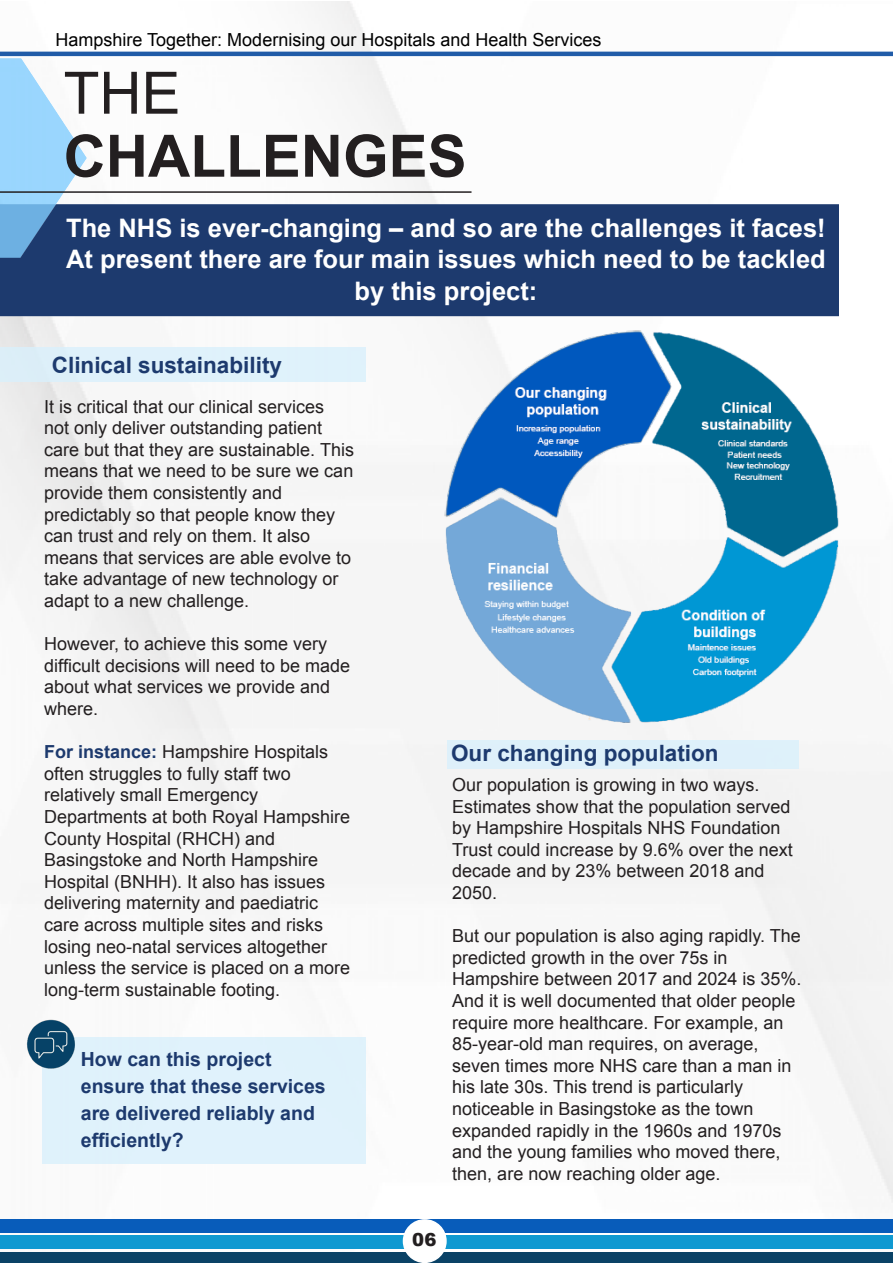
<style>
.page{position:relative;width:893px;height:1263px;background:#fff}
.page>*{position:absolute;margin:0;border:0;box-sizing:border-box;transform-origin:0 0}
.t1{font:700 58.5px "Arial";color:#231f20}
.t2{font:58.5px "Arial";color:#231f20}
.t3{font:700 25.5px/31.5px "Arial";color:#fff;text-align:center}
.t4{font:700 22.5px "Arial";color:#1d3a6e}
.t5{font:700 19.5px "Arial";color:#1d3a6e}
.t6{font:18px/21.6px "Arial";color:#231f20}
.t7{font:18px "Arial";color:#000}
.t8{font:900 18px "Arial";color:#231f20}
.s1{font-weight:700;color:#1d3a6e}
</style>
<div class="page">
<img style="left:0;top:1000px;width:893px;height:236px">
<div style="left:1px;top:205px;width:837px;height:110px;background:#1d3a6e"></div>
<div style="left:0;top:204px;width:839px;height:112px;border:2px solid #1d3a6e"></div>
<div style="left:0;top:1236px;width:893px;height:13px;background:#0f99d1"></div>
<div style="left:0;top:1219px;width:893px;height:14px;background:#085cba"></div>
<div style="left:0;top:1252px;width:893px;height:11px;background:#0a4266"></div>
<img style="left:0;top:59px;width:87px;height:199px">
<hr style="left:0;top:191px;width:471px;height:2px;background:#231f20">
<img style="left:400px;top:269px;width:475px;height:488px">
<div style="left:447px;top:740px;width:352px;height:29px;background:#d9f0fc"></div>
<div style="left:42px;top:1037px;width:324px;height:127px;background:#e0f2fc"></div>
<div style="left:0;top:347px;width:366px;height:35px;background:#d9f0fc"></div>
<img style="left:23px;top:1014px;width:55px;height:59px">
<hr style="left:0;top:52px;width:893px;height:4px;background:#215ca8">
<div style="left:403px;top:1220px;width:43px;height:42px;background:#fff;border-radius:50%"></div>
<div style="left:403px;top:1219px;width:44px;height:44px;border:2px solid #fff;border-radius:50%"></div>
<p class="t7" style="left:56px;top:28px;width:547px">Hampshire Together: Modernising our Hospitals and Health Services</p>
<p class="t2" style="left:64px;top:55px;width:118px">THE</p>
<p class="t1" style="left:64px;top:117px;width:405px">CHALLENGES</p>
<p class="t3" style="left:66px;top:213px;width:761px">The NHS is ever-changing – and so are the challenges it faces!</p>
<p class="t3" style="left:66px;top:244px;width:761px">At present there are four main issues which need to be tackled by this project:</p>
<p class="t4" style="left:52px;top:351px;width:232px">Clinical sustainability</p>
<p class="t6" style="left:44px;top:396px;width:311px">It is critical that our clinical services<br>not only deliver outstanding patient care but that they are sustainable. This means that we need to be sure we can provide them consistently and</p>
<p class="t6" style="left:44px;top:504px;width:309px">predictably so that people know they can trust and rely on them. It also means that services are able evolve to take advantage of new technology or adapt to a new challenge.</p>
<p class="t6" style="left:44px;top:633px;width:285px">However, to achieve this some very</p>
<p class="t6" style="left:44px;top:655px;width:308px">difficult decisions will need to be made about what services we provide and where.</p>
<p class="t6" style="left:44px;top:741px;width:286px"><span class="s1">For instance:</span> Hampshire Hospitals often struggles to fully staff two</p>
<p class="t6" style="left:44px;top:784px;width:216px">relatively small Emergency</p>
<p class="t6" style="left:44px;top:806px;width:308px">Departments at both Royal Hampshire<br>County Hospital (RHCH) and</p>
<p class="t6" style="left:44px;top:849px;width:276px">Basingstoke and North Hampshire</p>
<p class="t6" style="left:44px;top:871px;width:283px">Hospital (BNHH). It also has issues</p>
<p class="t6" style="left:44px;top:892px;width:308px">delivering maternity and paediatric care across multiple sites and risks losing neo-natal services altogether unless the service is placed on a more long-term sustainable footing.</p>
<p class="t5" style="left:81px;top:1046px;width:192px">How can this project</p>
<p class="t5" style="left:81px;top:1073px;width:246px">ensure that these services</p>
<p class="t5" style="left:81px;top:1100px;width:236px">are delivered reliably and</p>
<p class="t5" style="left:81px;top:1127px;width:104px">efficiently?</p>
<p class="t4" style="left:451px;top:738px;width:269px">Our changing population</p>
<p class="t6" style="left:452px;top:774px;width:309px">Our population is growing in two ways.</p>
<p class="t6" style="left:452px;top:796px;width:342px">Estimates show that the population served by Hampshire Hospitals NHS Foundation<br>Trust could increase by 9.6% over the next decade and by 23% between 2018 and<br>2050.</p>
<p class="t6" style="left:452px;top:925px;width:350px">But our population is also aging rapidly. The predicted growth in the over 75s in</p>
<p class="t6" style="left:452px;top:968px;width:351px">Hampshire between 2017 and 2024 is 35%.<br>And it is well documented that older people require more healthcare. For example, an 85-year-old man requires, on average,</p>
<p class="t6" style="left:452px;top:1055px;width:341px">seven times more NHS care than a man in his late 30s. This trend is particularly</p>
<p class="t6" style="left:452px;top:1098px;width:303px">noticeable in Basingstoke as the town</p>
<p class="t6" style="left:452px;top:1120px;width:331px;text-align:justify">expanded rapidly in the 1960s and 1970s and the young families who moved there, then, are now reaching older age.</p>
<p class="t8" style="left:412px;top:1226px;width:26px">06</p>
</div>
